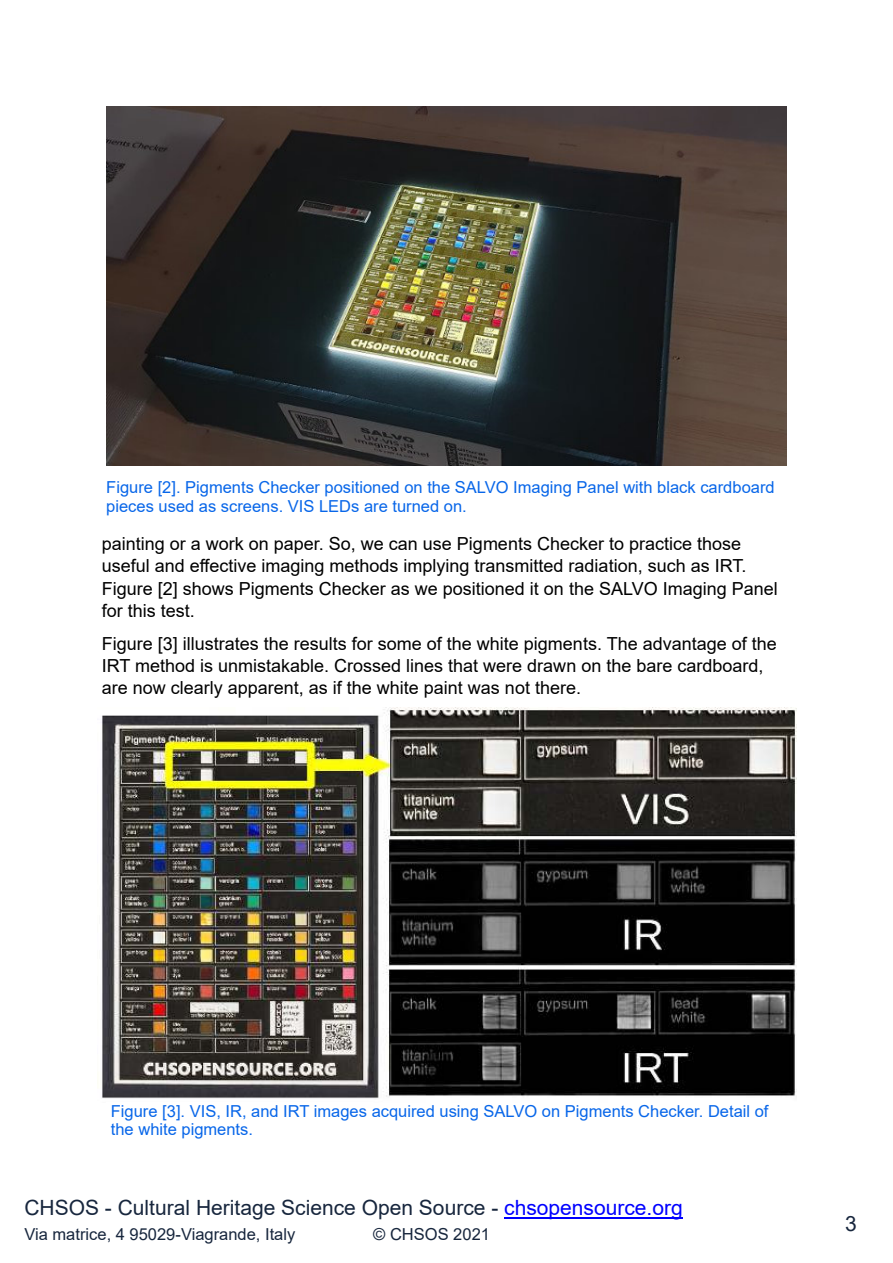
<style>
.page{position:relative;width:893px;height:1263px;background:#fff}
.page>*{position:absolute;margin:0;border:0;box-sizing:border-box;transform-origin:0 0}
.t1{font:21px "Arial";color:#17263d}
.t2{font:18px/22.4px "Arial";color:#000}
.t3{font:16.5px/18.8px "Arial";color:#0866e9}
.t4{font:16.5px "Arial";color:#17263d}
.s1{color:#00f}
</style>
<div class="page">
<hr style="left:504px;top:1217px;width:179px;height:2px;background:#00f">
<img style="left:106px;top:106px;width:681px;height:360px">
<img style="left:102px;top:707px;width:694px;height:392px">
<p class="t3" style="left:106px;top:478px;width:670px">Figure [2]. Pigments Checker positioned on the SALVO Imaging Panel with black cardboard pieces used as screens. VIS LEDs are turned on.</p>
<p class="t2" style="left:102px;top:532px;width:678px">painting or a work on paper. So, we can use Pigments Checker to practice those useful and effective imaging methods implying transmitted radiation, such as IRT.<br>Figure [2] shows Pigments Checker as we positioned it on the SALVO Imaging Panel for this test.</p>
<p class="t2" style="left:102px;top:632px;width:677px">Figure [3] illustrates the results for some of the white pigments. The advantage of the<br>IRT method is unmistakable. Crossed lines that were drawn on the bare cardboard, are now clearly apparent, as if the white paint was not there.</p>
<p class="t3" style="left:111px;top:1101px;width:659px">Figure [3]. VIS, IR, and IRT images acquired using SALVO on Pigments Checker. Detail of the white pigments.</p>
<p class="t1" style="left:24px;top:1193px;width:660px">CHSOS - Cultural Heritage Science Open Source - <span class="s1">chsopensource.org</span></p>
<p class="t4" style="left:24px;top:1223px;width:272px">Via matrice, 4 95029-Viagrande, Italy</p>
<p class="t4" style="left:373px;top:1223px;width:118px">© CHSOS 2021</p>
<p class="t1" style="left:845px;top:1209px;width:13px">3</p>
</div>
